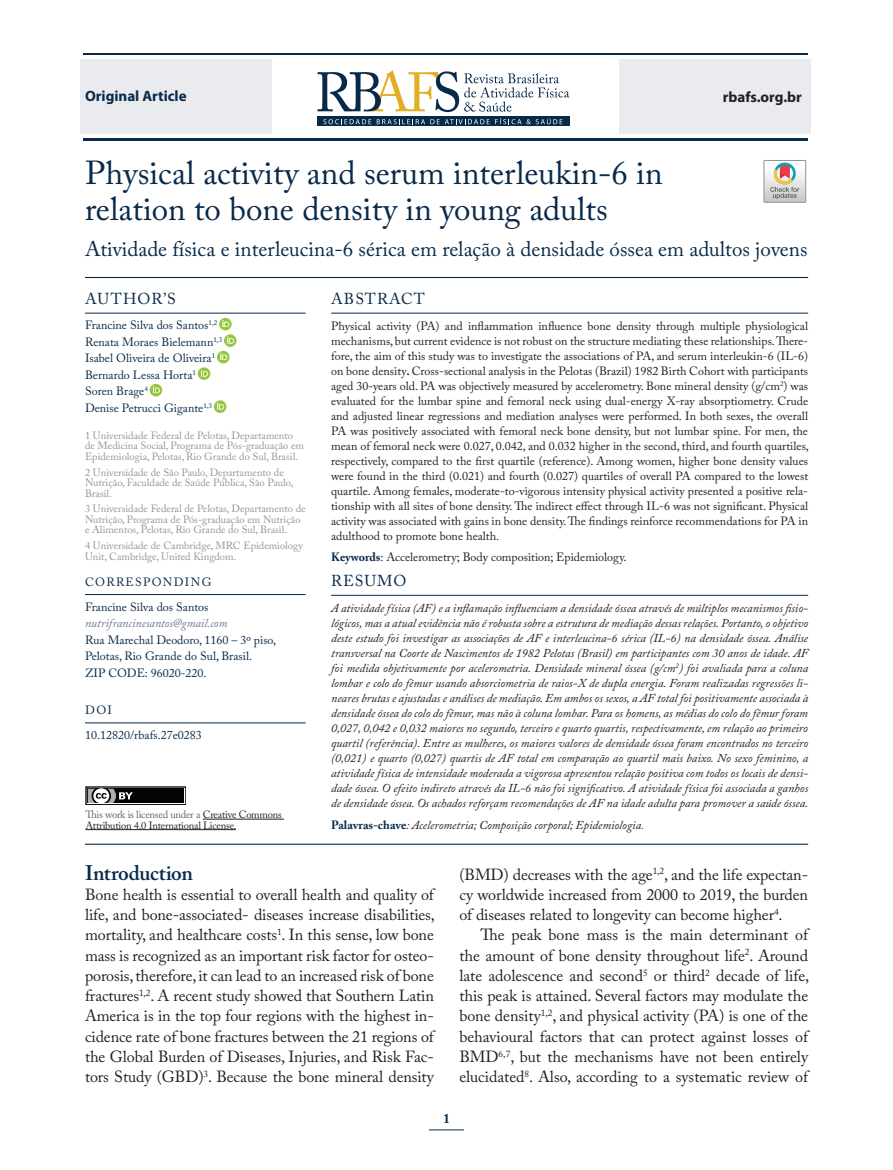
<style>
.page{position:relative;width:893px;height:1170px;background:#fff}
.page>*{position:absolute;margin:0;border:0;box-sizing:border-box;transform-origin:0 0}
.t1{font:33px/36px "Adobe Caslon Pro";color:#082a4a}
.t2{font:21px "Adobe Caslon Pro";color:#082a4a}
.t3{font:600 21px "Adobe Caslon Pro";letter-spacing:-.015em;color:#082a4a}
.t4{font:16.05px/20.2px "Adobe Caslon Pro";letter-spacing:-.005em;color:#231f20;text-align:justify}
.t5{font:15.75px "Adobe Caslon Pro";letter-spacing:.065em;color:#082a4a}
.t6{font:700 15px "Myriad Pro";color:#082a4a}
.t7{font:700 15px "Myriad Pro";color:#231f20}
.t8{font:700 13.5px "Adobe Caslon Pro";color:#082a4a}
.t9{font:italic 12px/15px "Adobe Caslon Pro";color:#231f20;text-align:justify}
.t10{font:12px/15px "Adobe Caslon Pro";color:#231f20;text-align:justify}
.t11{font:12px/16.5px "Adobe Caslon Pro";color:#082a4a}
.t12{font:italic 12px "Adobe Caslon Pro";color:#71758b}
.t13{font:10.5px/10.5px "Adobe Caslon Pro";color:#939598}
.t14{font:10.5px/10.5px "Adobe Caslon Pro";letter-spacing:-.02em;color:#231f20}
.s1{font-weight:700}
.s2{font-weight:700;color:#082a4a}
.s3{font-weight:700;font-style:normal;color:#082a4a}
.s4{color:#636366}
</style>
<div class="page">
<div style="left:619px;top:59px;width:192px;height:75px;background:#eaebef"></div>
<div style="left:80px;top:59px;width:192px;height:75px;background:#eaebef"></div>
<hr style="left:83px;top:53px;width:725px;height:2px;background:#082a4a">
<hr style="left:83px;top:138px;width:725px;height:2px;background:#082a4a">
<svg style="left:318px;top:117px;width:252px;height:9px"></svg>
<svg style="left:323px;top:119px;width:48px;height:5px"></svg>
<svg style="left:377px;top:118px;width:185px;height:6px"></svg>
<svg style="left:318px;top:70px;width:251px;height:42px"></svg>
<svg style="left:764px;top:160px;width:42px;height:42px"></svg>
<hr style="left:429px;top:1129px;width:35px;height:1px;background:#082a4a">
<div style="left:85px;top:786px;width:101px;height:18px;border:1px solid #040503"></div>
<div style="left:88px;top:788px;width:96px;height:14px;background:#040503"></div>
<svg style="left:85px;top:786px;width:48px;height:19px"></svg>
<hr style="left:203px;top:818px;width:81px;height:1px;background:#231f20">
<hr style="left:85px;top:829px;width:151px;height:1px;background:#231f20">
<hr style="left:85px;top:277px;width:723px;height:1px;background:#082a4a">
<hr style="left:85px;top:313px;width:221px;height:1px;background:#082a4a">
<hr style="left:85px;top:594px;width:221px;height:1px;background:#082a4a">
<hr style="left:85px;top:722px;width:221px;height:1px;background:#082a4a">
<svg style="left:217px;top:318px;width:19px;height:45px"></svg>
<svg style="left:198px;top:367px;width:12px;height:13px"></svg>
<svg style="left:150px;top:384px;width:12px;height:12px"></svg>
<svg style="left:214px;top:400px;width:12px;height:13px"></svg>
<hr style="left:331px;top:313px;width:477px;height:1px;background:#082a4a">
<hr style="left:331px;top:595px;width:477px;height:1px;background:#082a4a">
<hr style="left:85px;top:843px;width:723px;height:1px;background:#082a4a">
<p class="t6" style="left:85px;top:86px;width:103px">Original Article</p>
<p class="t7" style="left:723px;top:87px;width:81px">rbafs.org.br</p>
<h1 class="t1" style="left:85px;top:155px;width:579px">Physical activity and serum interleukin-6 in relation to bone density in young adults</h1>
<h2 class="t2" style="left:85px;top:236px;width:724px">Atividade física e interleucina-6 sérica em relação à densidade óssea em adultos jovens</h2>
<h3 class="t5" style="left:85px;top:289px;width:92px">AUTHOR’S</h3>
<p class="t11" style="left:85px;top:317px;width:139px">Francine Silva dos Santos<sup>1,2<br></sup>Renata Moraes Bielemann<sup>1,3<br></sup>Isabel Oliveira de Oliveira<sup>1<br></sup>Bernardo Lessa Horta<sup>1<br></sup>Soren Brage<sup>4<br></sup>Denise Petrucci Gigante<sup>1,3</sup></p>
<p class="t13" style="left:85px;top:430px;width:221px">1 Universidade Federal de Pelotas, Departamento de Medicina Social, Programa de Pós-graduação em<br>Epidemiologia, Pelotas, Rio Grande do Sul, Brasil.</p>
<p class="t13" style="left:85px;top:466px;width:210px">2 Universidade de São Paulo, Departamento de<br>Nutrição, Faculdade de Saúde Pública, São Paulo,<br>Brasil.</p>
<p class="t13" style="left:85px;top:503px;width:222px">3 Universidade Federal de Pelotas, Departamento de<br>Nutrição, Programa de Pós-graduação em Nutrição e Alimentos, Pelotas, Rio Grande do Sul, Brasil.</p>
<p class="t13" style="left:85px;top:540px;width:220px">4 Universidade de Cambridge, MRC Epidemiology<br>Unit, Cambridge, United Kingdom.</p>
<p class="t11" style="left:85px;top:569px;width:128px;line-height:25px">CORRESPONDING<br>Francine Silva dos Santos</p>
<p class="t12" style="left:85px;top:616px;width:144px">nutrifrancinesantos@gmail.com</p>
<p class="t11" style="left:85px;top:631px;width:193px">Rua Marechal Deodoro, 1160 – 3º piso,<br>Pelotas, Rio Grande do Sul, Brasil.<br>ZIP CODE: 96020-220.</p>
<p class="t11" style="left:85px;top:697px;width:118px;line-height:25px">DOI<br>10.12820/rbafs.27e0283</p>
<h3 class="t5" style="left:331px;top:289px;width:95px">ABSTRACT</h3>
<p class="t10" style="left:331px;top:318px;width:479px">Physical activity (PA) and inflammation influence bone density through multiple physiological mechanisms, but current evidence is not robust on the structure mediating these relationships. There&shy;fore, the aim of this study was to investigate the associations of PA, and serum interleukin-6 (IL-6) on bone density<span class="s1">.</span> Cross-sectional analysis in the Pelotas (Brazil) 1982 Birth Cohort with participants aged 30-years old. PA was objectively measured by accelerometry. Bone mineral density (g/cm<sup>2</sup>) was evaluated for the lumbar spine and femoral neck using dual-energy X-ray absorptiometry. Crude and adjusted linear regressions and mediation analyses were performed. In both sexes, the overall PA was positively associated with femoral neck bone density, but not lumbar spine. For men, the mean of femoral neck were 0.027, 0.042, and 0.032 higher in the second, third, and fourth quartiles, respectively, compared to the first quartile (reference). Among women, higher bone density values were found in the third (0.021) and fourth (0.027) quartiles of overall PA compared to the lowest quartile. Among females, moderate-to-vigorous intensity physical activity presented a positive rela&shy;tionship with all sites of bone density. The indirect effect through IL-6 was not significant. Physical activity was associated with gains in bone density. The findings reinforce recommendations for PA in adulthood to promote bone health.</p>
<p class="t10" style="left:331px;top:549px;width:297px"><span class="s2">Keywords</span>: Accelerometry; Body composition; Epidemiology.</p>
<h3 class="t5" style="left:331px;top:571px;width:77px">RESUMO</h3>
<p class="t9" style="left:331px;top:600px;width:479px">A atividade física (AF) e a inflamação influenciam a densidade óssea através de múltiplos mecanismos fisio&shy;lógicos, mas a atual evidência não é robusta sobre a estrutura de mediação dessas relações. Portanto, o objetivo deste estudo foi investigar as associações de AF e interleucina-6 sérica (IL-6) na densidade óssea. Análise transversal na Coorte de Nascimentos de 1982 Pelotas (Brasil) em participantes com 30 anos de idade. AF foi medida objetivamente por acelerometria. Densidade mineral óssea (g/cm<sup>2</sup>) foi avaliada para a coluna lombar e colo do fêmur usando absorciometria de raios-X de dupla energia. Foram realizadas regressões li&shy;neares brutas e ajustadas e análises de mediação. Em ambos os sexos, a AF total foi positivamente associada à densidade óssea do colo do fêmur, mas não à coluna lombar. Para os homens, as médias do colo do fêmur foram 0,027, 0,042 e 0,032 maiores no segundo, terceiro e quarto quartis, respectivamente, em relação ao primeiro quartil (referência). Entre as mulheres, os maiores valores de densidade óssea foram encontrados no terceiro (0,021) e quarto (0,027) quartis de AF total em comparação ao quartil mais baixo. No sexo feminino, a atividade física de intensidade moderada a vigorosa apresentou relação positiva com todos os locais de densi&shy;dade óssea. O efeito indireto através da IL-6 não foi significativo. A atividade física foi associada a ganhos de densidade óssea. Os achados reforçam recomendações de AF na idade adulta para promover a saúde óssea.</p>
<p class="t9" style="left:331px;top:816px;width:315px"><span class="s3">Palavras-chave</span>: Acelerometria; Composição corporal; Epidemiologia.</p>
<p class="t14" style="left:85px;top:809px;width:198px"><span class="s4">This work is licensed under a</span> Creative Commons<br>Attribution 4.0 International License.</p>
<h2 class="t3" style="left:85px;top:860px;width:109px">Introduction</h2>
<p class="t4" style="left:85px;top:884px;width:351px">Bone health is essential to overall health and quality of life, and bone-associated- diseases increase disabilities, mortality, and healthcare costs<sup>1</sup>. In this sense, low bone mass is recognized as an important risk factor for osteo&shy;porosis, therefore, it can lead to an increased risk of bone fractures<sup>1,2</sup>. A recent study showed that Southern Latin America is in the top four regions with the highest in&shy;cidence rate of bone fractures between the 21 regions of the Global Burden of Diseases, Injuries, and Risk Fac&shy;tors Study (GBD)<sup>3</sup>. Because the bone mineral density</p>
<h3 class="t4" style="left:459px;top:863px;width:350px">(BMD) decreases with the age<sup>1,2</sup>, and the life expectan&shy;cy worldwide increased from 2000 to 2019, the burden of diseases related to longevity can become higher<sup>4</sup>.</h3>
<p class="t4" style="left:459px;top:924px;width:351px;text-indent:21px">The peak bone mass is the main determinant of the amount of bone density throughout life<sup>2</sup>. Around late adolescence and second<sup>5</sup> or third<sup>2</sup> decade of life, this peak is attained. Several factors may modulate the bone density<sup>1,2</sup>, and physical activity (PA) is one of the behavioural factors that can protect against losses of BMD<sup>6,7</sup>, but the mechanisms have not been entirely elucidated<sup>8</sup>. Also, according to a systematic review of</p>
<p class="t8" style="left:443px;top:1110px;width:8px">1</p>
</div>
